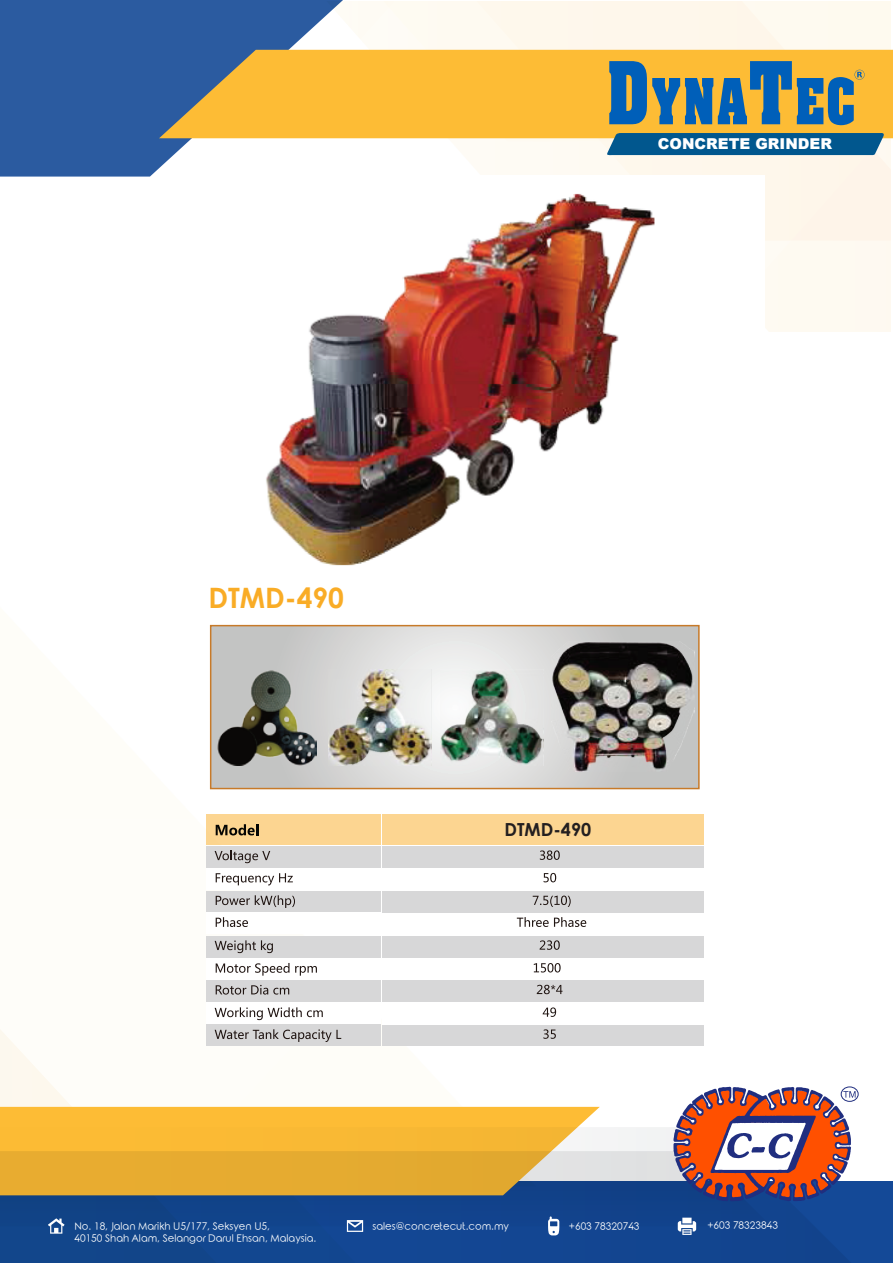
<style>
.page{position:relative;width:893px;height:1263px;background:#fff}
.page>*{position:absolute;margin:0;border:0;box-sizing:border-box;transform-origin:0 0}
.t1{font:700 28.05px "Century Gothic";color:#f9ac26}
.t2{font:700 18px "Century Gothic";color:#231f20}
.t3{font:900 15px "Arial";color:#fff}
.t4{font:10.05px/12.1px "Rounded Elegance";color:#fff}
</style>
<div class="page">
<div style="left:0;top:1181px;width:893px;height:82px;background:#144997"></div>
<svg style="left:0;top:0;width:387px;height:177px;fill:#2b5ba0"></svg>
<svg style="left:159px;top:50px;width:734px;height:88px;fill:#fdbc35"></svg>
<div style="left:0;top:1107px;width:600px;height:20px;background:#fdbc35"></div>
<svg style="left:0;top:1127px;width:850px;height:136px"></svg>
<svg style="left:0;top:1151px;width:771px;height:75px"></svg>
<svg style="left:48px;top:1218px;width:17px;height:16px"></svg>
<svg style="left:548px;top:1216px;width:12px;height:20px"></svg>
<svg style="left:347px;top:1220px;width:17px;height:12px"></svg>
<img style="left:667px;top:1086px;width:191px;height:122px">
<svg style="left:675px;top:1090px;width:180px;height:109px"></svg>
<div style="left:841px;top:1086px;width:17px;height:16px;border:1px solid #202e7f;border-radius:50%"></div>
<svg style="left:609px;top:61px;width:256px;height:64px"></svg>
<svg style="left:678px;top:1218px;width:18px;height:17px"></svg>
<svg style="left:606px;top:133px;width:278px;height:23px"></svg>
<img style="left:163px;top:175px;width:492px;height:391px">
<svg style="left:213px;top:628px;width:484px;height:158px"></svg>
<div style="left:210px;top:625px;width:490px;height:164px;border:2px solid #c77a29"></div>
<img style="left:218px;top:671px;width:99px;height:94px">
<img style="left:328px;top:669px;width:104px;height:96px">
<img style="left:441px;top:669px;width:102px;height:96px">
<img style="left:551px;top:641px;width:144px;height:130px">
<div style="left:206px;top:814px;width:174px;height:31px;background:#fcd591"></div>
<svg style="left:216px;top:824px;width:42px;height:11px"></svg>
<div style="left:206px;top:846px;width:174px;height:21px;background:#d7d7d8"></div>
<svg style="left:215px;top:850px;width:55px;height:13px"></svg>
<svg style="left:216px;top:873px;width:77px;height:12px"></svg>
<div style="left:206px;top:891px;width:174px;height:21px;background:#d7d7d8"></div>
<svg style="left:216px;top:895px;width:79px;height:13px"></svg>
<div style="left:206px;top:936px;width:174px;height:21px;background:#d7d7d8"></div>
<svg style="left:215px;top:940px;width:58px;height:13px"></svg>
<svg style="left:216px;top:963px;width:73px;height:13px"></svg>
<svg style="left:295px;top:966px;width:22px;height:10px"></svg>
<div style="left:382px;top:891px;width:322px;height:22px;background:#d7d7d8"></div>
<svg style="left:533px;top:895px;width:38px;height:12px"></svg>
<svg style="left:216px;top:917px;width:32px;height:10px"></svg>
<svg style="left:517px;top:917px;width:69px;height:10px"></svg>
<svg style="left:544px;top:873px;width:12px;height:9px"></svg>
<div style="left:382px;top:936px;width:322px;height:21px;background:#d7d7d8"></div>
<svg style="left:540px;top:940px;width:20px;height:10px"></svg>
<div style="left:382px;top:846px;width:322px;height:21px;background:#d7d7d8"></div>
<svg style="left:540px;top:850px;width:20px;height:10px"></svg>
<svg style="left:534px;top:963px;width:27px;height:9px"></svg>
<div style="left:382px;top:814px;width:322px;height:31px;background:#fcd591"></div>
<div style="left:206px;top:980px;width:174px;height:22px;background:#d7d7d8"></div>
<svg style="left:216px;top:985px;width:73px;height:9px"></svg>
<svg style="left:215px;top:1007px;width:108px;height:13px"></svg>
<div style="left:382px;top:980px;width:322px;height:22px;background:#d7d7d8"></div>
<div style="left:206px;top:1024px;width:174px;height:22px;background:#d7d7d8"></div>
<div style="left:382px;top:1024px;width:322px;height:22px;background:#d7d7d8"></div>
<svg style="left:537px;top:985px;width:25px;height:9px"></svg>
<svg style="left:543px;top:1007px;width:13px;height:10px"></svg>
<svg style="left:215px;top:1029px;width:126px;height:13px"></svg>
<svg style="left:543px;top:1029px;width:13px;height:10px"></svg>
<h3 class="t3" style="left:658px;top:133px;width:176px">CONCRETE GRINDER</h3>
<h1 class="t1" style="left:208px;top:576px;width:137px">DTMD-490</h1>
<h2 class="t2" style="left:504px;top:816px;width:88px">DTMD-490</h2>
<p class="t4" style="left:74px;top:1221px;width:243px">No. 18, Jalan Marikh U5/177, Seksyen U5,<br>40150 Shah Alam, Selangor Darul Ehsan, Malaysia.</p>
<p class="t4" style="left:373px;top:1221px;width:138px">sales@concretecut.com.my</p>
<p class="t4" style="left:569px;top:1221px;width:72px">+603 78320743</p>
<p class="t4" style="left:707px;top:1220px;width:72px">+603 78323843</p>
</div>
